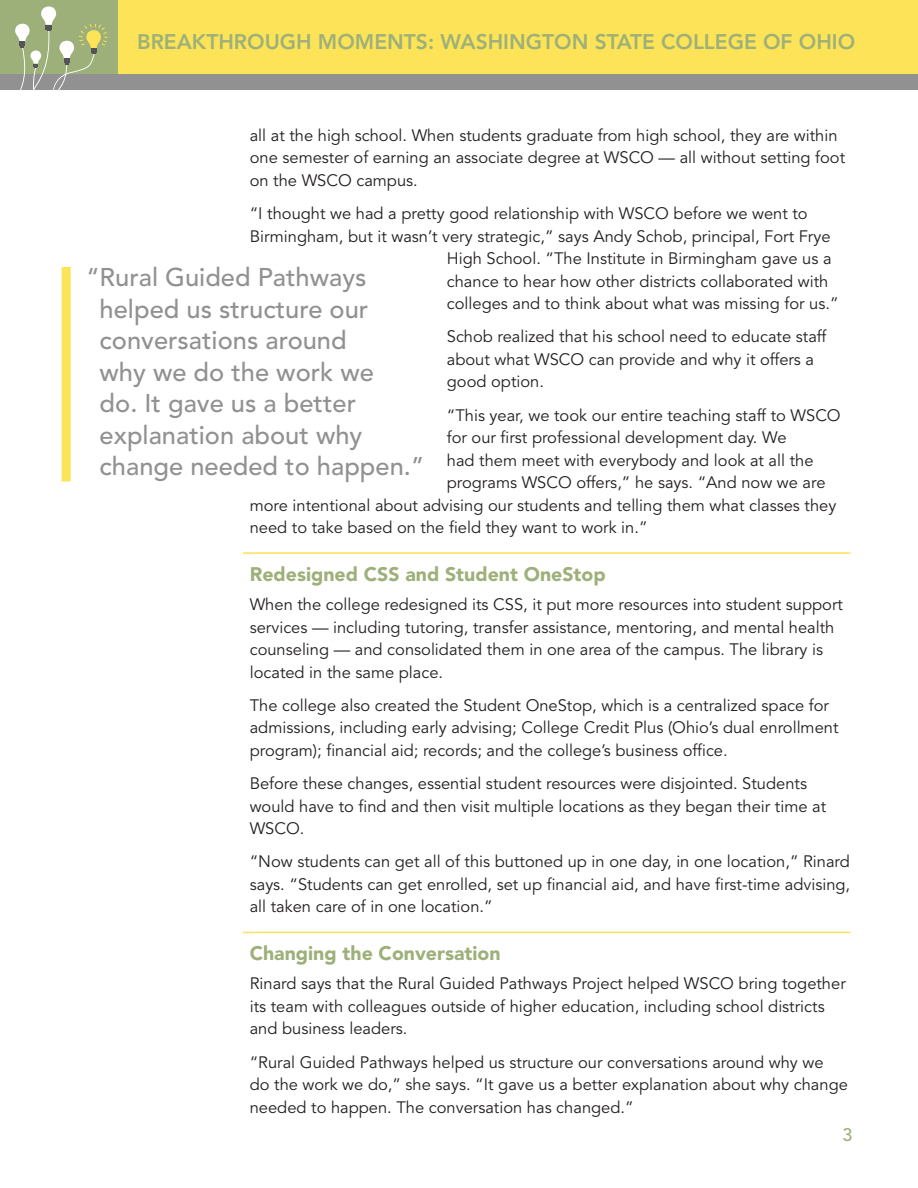
<style>
.page{position:relative;width:918px;height:1188px;background:#fff}
.page>*{position:absolute;margin:0;border:0;box-sizing:border-box;transform-origin:0 0}
.pull_quote{font:500 25.5px/31.5px "Avenir LT Std";color:#919191}
.t1{font:800 21px "Avenir LT Std";color:#9eb07a}
.A_head{font:900 19.5px "Avenir LT Std";color:#9eb07a}
.t2{font:500 18px "Avenir LT Std";color:#9eb07a}
.body{font:16.5px/22.5px "Avenir LT Std";color:#231f20}
</style>
<div class="page">
<div style="left:0;top:74px;width:918px;height:16px;background:#919191"></div>
<div style="left:0;top:0;width:118px;height:74px;background:#9eb07a"></div>
<div style="left:118px;top:0;width:800px;height:74px;background:#fce357"></div>
<svg style="left:15px;top:6px;width:93px;height:84px"></svg>
<div style="left:62px;top:267px;width:9px;height:214px;background:#fce357"></div>
<hr style="left:243px;top:552px;width:607px;height:2px;background:#fce357">
<hr style="left:243px;top:932px;width:607px;height:1px;background:#fce357">
<p class="t1" style="left:137px;top:29px;width:720px">BREAKTHROUGH MOMENTS: WASHINGTON STATE COLLEGE OF OHIO</p>
<p class="body" style="left:250px;top:124px;width:597px">all at the high school. When students graduate from high school, they are within one semester of earning an associate degree at WSCO — all without setting foot on the WSCO campus.</p>
<p class="body" style="left:250px;top:203px;width:559px">“I thought we had a pretty good relationship with WSCO before we went to</p>
<p class="body" style="left:250px;top:225px;width:582px">Birmingham, but it wasn’t very strategic,” says Andy Schob, principal, Fort Frye</p>
<p class="body" style="left:447px;top:248px;width:386px">High School. “The Institute in Birmingham gave us a</p>
<p class="body" style="left:447px;top:270px;width:383px">chance to hear how other districts collaborated with</p>
<p class="body" style="left:447px;top:293px;width:393px">colleges and to think about what was missing for us.”</p>
<p class="body" style="left:447px;top:326px;width:381px">Schob realized that his school need to educate staff about what WSCO can provide and why it offers a good option.</p>
<p class="body" style="left:447px;top:404px;width:395px">“This year, we took our entire teaching staff to WSCO</p>
<p class="body" style="left:447px;top:427px;width:341px">for our first professional development day. We</p>
<p class="body" style="left:447px;top:449px;width:368px">had them meet with everybody and look at all the</p>
<p class="body" style="left:447px;top:472px;width:380px">programs WSCO offers,” he says. “And now we are</p>
<p class="body" style="left:250px;top:494px;width:588px">more intentional about advising our students and telling them what classes they</p>
<p class="body" style="left:250px;top:517px;width:399px">need to take based on the field they want to work in.”</p>
<p class="A_head" style="left:250px;top:562px;width:357px">Redesigned CSS and Student OneStop</p>
<p class="body" style="left:250px;top:594px;width:595px">When the college redesigned its CSS, it put more resources into student support services — including tutoring, transfer assistance, mentoring, and mental health counseling — and consolidated them in one area of the campus. The library is located in the same place.</p>
<p class="body" style="left:250px;top:694px;width:590px">The college also created the Student OneStop, which is a centralized space for admissions, including early advising; College Credit Plus (Ohio’s dual enrollment program); financial aid; records; and the college’s business office.</p>
<p class="body" style="left:250px;top:773px;width:578px">Before these changes, essential student resources were disjointed. Students would have to find and then visit multiple locations as they began their time at<br>WSCO.</p>
<p class="body" style="left:250px;top:851px;width:602px;text-align:justify">“Now students can get all of this buttoned up in one day, in one location,” Rinard says. “Students can get enrolled, set up financial aid, and have first-time advising, all taken care of in one location.”</p>
<p class="A_head" style="left:250px;top:942px;width:252px">Changing the Conversation</p>
<p class="body" style="left:250px;top:973px;width:598px">Rinard says that the Rural Guided Pathways Project helped WSCO bring together its team with colleagues outside of higher education, including school districts and business leaders.</p>
<p class="body" style="left:250px;top:1051px;width:600px">“Rural Guided Pathways helped us structure our conversations around why we<br>do the work we do,” she says. “It gave us a better explanation about why change needed to happen. The conversation has changed.”</p>
<p class="pull_quote" style="left:100px;top:262px;width:326px;text-indent:-13px">“Rural Guided Pathways helped us structure our conversations around<br>why we do the work we<br>do. It gave us a better explanation about why change needed to happen.”</p>
<p class="t2" style="left:842px;top:1124px;width:12px">3</p>
</div>
